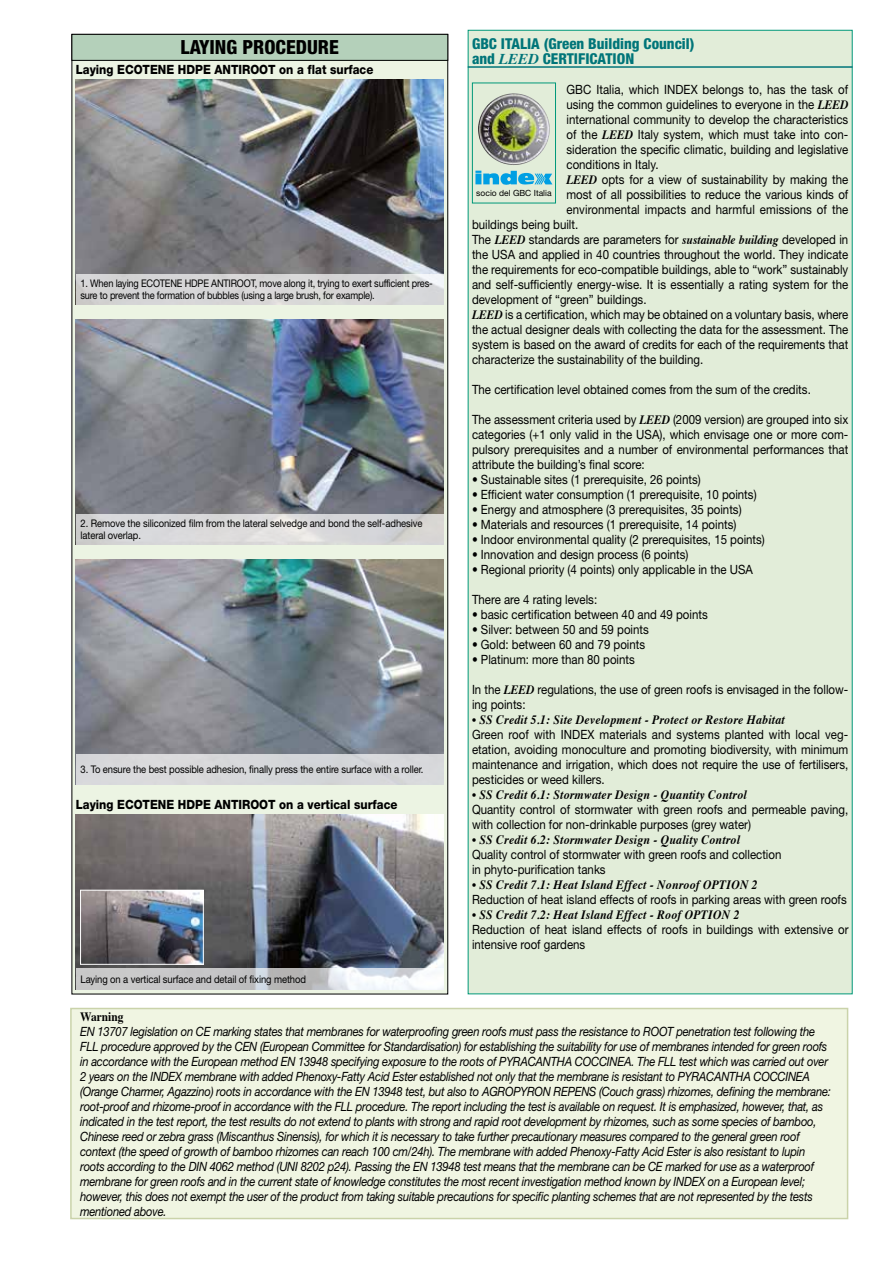
<style>
.page{position:relative;width:893px;height:1263px;background:#fff}
.page>*{position:absolute;margin:0;border:0;box-sizing:border-box;transform-origin:0 0}
.t1{font:800 condensed 19.5px "Helvetica Neue";color:#000}
.t2{font:800 condensed 15px/15px "Helvetica Neue";color:#007579}
.t3{font:12.75px/15px "Helvetica Neue";color:#000;scale:.9 1}
.t4{font:italic 12.75px/15px "Helvetica Neue";letter-spacing:-.02em;color:#000;scale:.88 1}
.t5{font:italic 700 12.75px "Times";letter-spacing:.02em;color:#000;scale:.92 1}
.t6{font:800 12.75px "Helvetica Neue";color:#000;scale:.9 1}
.t7{font:700 12.75px "Times";color:#000;scale:.9 1}
.t8{font:10.5px/12.8px "Helvetica Neue";letter-spacing:-.01em;color:#000;scale:.9 1}
.t9{font:10.5px/12.8px "Helvetica Neue";letter-spacing:-.01em;color:#000;scale:.88 1}
.t10{font:8.55px "Helvetica Neue";color:#000}
.s1{font-family:"Times";font-weight:700;font-style:italic;font-stretch:normal}
.s2{font-family:"Times";font-weight:700;font-style:italic}
</style>
<div class="page">
<div style="left:71px;top:1008px;width:777px;height:210px;background:#f0f5e2"></div>
<div style="left:70px;top:1008px;width:778px;height:211px;border:2px solid #cad3aa"></div>
<div style="left:468px;top:30px;width:385px;height:964px;background:#e2edd9"></div>
<hr style="left:468px;top:66px;width:385px;height:2px;background:#007579">
<img style="left:485px;top:93px;width:30px;height:15px">
<svg style="left:475px;top:171px;width:77px;height:14px"></svg>
<div style="left:472px;top:83px;width:84px;height:120px;border:1px solid #009879"></div>
<svg style="left:71px;top:61px;width:377px;height:933px;background:#e2e9da"></svg>
<svg style="left:71px;top:34px;width:377px;height:27px;background:#a6c0ac"></svg>
<img style="left:76px;top:79px;width:368px;height:225px">
<img style="left:76px;top:319px;width:368px;height:225px">
<img style="left:76px;top:559px;width:368px;height:225px">
<div style="left:76px;top:274px;width:367px;height:30px;background:#d6d6d7"></div>
<svg style="left:76px;top:514px;width:367px;height:30px;background:#d8d8d8"></svg>
<div style="left:76px;top:754px;width:367px;height:30px;background:#d7d8da"></div>
<img style="left:76px;top:814px;width:368px;height:176px">
<svg style="left:76px;top:968px;width:367px;height:22px"></svg>
<img style="left:82px;top:892px;width:120px;height:71px">
<div style="left:80px;top:890px;width:124px;height:75px;border:1px solid #fff"></div>
<h1 class="t1" style="left:181px;top:35px;width:160px">LAYING PROCEDURE</h1>
<p class="t6" style="left:76px;top:62px;width:332px">Laying ECOTENE HDPE ANTIROOT on a flat surface</p>
<p class="t9" style="left:81px;top:276px;width:402px">1. When laying ECOTENE HDPE ANTIROOT, move along it, trying to exert sufficient pres&shy;sure to prevent the formation of bubbles (using a large brush, for example).</p>
<p class="t8" style="left:81px;top:516px;width:381px">2. Remove the siliconized film from the lateral selvedge and bond the self-adhesive lateral overlap.</p>
<p class="t8" style="left:81px;top:763px;width:383px">3. To ensure the best possible adhesion, finally press the entire surface with a roller.</p>
<p class="t6" style="left:76px;top:797px;width:359px">Laying ECOTENE HDPE ANTIROOT on a vertical surface</p>
<p class="t8" style="left:81px;top:972px;width:252px">Laying on a vertical surface and detail of fixing method</p>
<p class="t2" style="left:472px;top:36px;width:224px">GBC ITALIA (Green Building Council) and <span class="s1">LEED</span> CERTIFICATION</p>
<p class="t3" style="left:566px;top:82px;width:314px">GBC Italia, which INDEX belongs to, has the task of</p>
<p class="t3" style="left:566px;top:97px;width:315px">using the common guidelines to everyone in the <span class="s2">LEED</span></p>
<p class="t3" style="left:566px;top:112px;width:315px">international community to develop the characteristics</p>
<p class="t3" style="left:566px;top:127px;width:315px">of the <span class="s2">LEED</span> Italy system, which must take into con-</p>
<p class="t3" style="left:566px;top:142px;width:315px">sideration the specific climatic, building and legislative</p>
<p class="t3" style="left:566px;top:157px;width:104px">conditions in Italy.</p>
<p class="t3" style="left:566px;top:172px;width:315px"><span class="s2">LEED</span> opts for a view of sustainability by making the</p>
<p class="t3" style="left:566px;top:187px;width:315px">most of all possibilities to reduce the various kinds of</p>
<p class="t3" style="left:566px;top:202px;width:315px">environmental impacts and harmful emissions of the</p>
<p class="t3" style="left:472px;top:217px;width:120px">buildings being built.</p>
<p class="t3" style="left:472px;top:232px;width:420px">The <span class="s2">LEED</span> standards are parameters for <span class="s2">sustainable building</span> developed in</p>
<p class="t3" style="left:472px;top:247px;width:420px">the USA and applied in 40 countries throughout the world. They indicate</p>
<p class="t3" style="left:472px;top:262px;width:420px">the requirements for eco-compatible buildings, able to “work” sustainably</p>
<p class="t3" style="left:472px;top:277px;width:420px">and self-sufficiently energy-wise. It is essentially a rating system for the</p>
<p class="t3" style="left:472px;top:292px;width:195px">development of “green” buildings.</p>
<p class="t3" style="left:472px;top:307px;width:420px"><span class="s2">LEED</span> is a certification, which may be obtained on a voluntary basis, where</p>
<p class="t3" style="left:472px;top:322px;width:420px">the actual designer deals with collecting the data for the assessment. The</p>
<p class="t3" style="left:472px;top:337px;width:420px">system is based on the award of credits for each of the requirements that</p>
<p class="t3" style="left:472px;top:352px;width:258px">characterize the sustainability of the building.</p>
<p class="t3" style="left:472px;top:382px;width:378px">The certification level obtained comes from the sum of the credits.</p>
<p class="t3" style="left:472px;top:412px;width:420px;text-align:justify">The assessment criteria used by <span class="s2">LEED</span> (2009 version) are grouped into six categories (+1 only valid in the USA), which envisage one or more com&shy;pulsory prerequisites and a number of environmental performances that attribute the building’s final score:</p>
<p class="t3" style="left:472px;top:472px;width:256px">• Sustainable sites (1 prerequisite, 26 points)</p>
<p class="t3" style="left:472px;top:487px;width:318px">• Efficient water consumption (1 prerequisite, 10 points)</p>
<p class="t3" style="left:472px;top:502px;width:301px">• Energy and atmosphere (3 prerequisites, 35 points)</p>
<p class="t3" style="left:472px;top:517px;width:295px">• Materials and resources (1 prerequisite, 14 points)</p>
<p class="t3" style="left:472px;top:532px;width:327px">• Indoor environmental quality (2 prerequisites, 15 points)</p>
<p class="t3" style="left:472px;top:547px;width:242px">• Innovation and design process (6 points)</p>
<p class="t3" style="left:472px;top:562px;width:314px">• Regional priority (4 points) only applicable in the USA</p>
<p class="t3" style="left:472px;top:592px;width:141px">There are 4 rating levels:</p>
<p class="t3" style="left:472px;top:607px;width:263px">• basic certification between 40 and 49 points</p>
<p class="t3" style="left:472px;top:622px;width:198px">• Silver: between 50 and 59 points</p>
<p class="t3" style="left:472px;top:637px;width:194px">• Gold: between 60 and 79 points</p>
<p class="t3" style="left:472px;top:652px;width:182px">• Platinum: more than 80 points</p>
<p class="t3" style="left:472px;top:682px;width:420px">In the <span class="s2">LEED</span> regulations, the use of green roofs is envisaged in the follow&shy;ing points:</p>
<p class="t5" style="left:472px;top:708px;width:341px">• SS Credit 5.1: Site Development - Protect or Restore Habitat</p>
<p class="t3" style="left:472px;top:727px;width:420px;text-align:justify">Green roof with INDEX materials and systems planted with local veg&shy;etation, avoiding monoculture and promoting biodiversity, with minimum maintenance and irrigation, which does not require the use of fertilisers, pesticides or weed killers.</p>
<p class="t5" style="left:472px;top:783px;width:300px">• SS Credit 6.1: Stormwater Design - Quantity Control</p>
<p class="t3" style="left:472px;top:802px;width:420px">Quantity control of stormwater with green roofs and permeable paving, with collection for non-drinkable purposes (grey water)</p>
<p class="t5" style="left:472px;top:828px;width:293px">• SS Credit 6.2: Stormwater Design - Quality Control</p>
<p class="t3" style="left:472px;top:847px;width:345px">Quality control of stormwater with green roofs and collection in phyto-purification tanks</p>
<p class="t5" style="left:472px;top:873px;width:312px">• SS Credit 7.1: Heat Island Effect - Nonroof OPTION 2</p>
<p class="t3" style="left:472px;top:892px;width:418px">Reduction of heat island effects of roofs in parking areas with green roofs</p>
<p class="t5" style="left:472px;top:903px;width:292px">• SS Credit 7.2: Heat Island Effect - Roof OPTION 2</p>
<p class="t3" style="left:472px;top:922px;width:420px">Reduction of heat island effects of roofs in buildings with extensive or intensive roof gardens</p>
<p class="t10" style="left:476px;top:188px;width:77px">socio del GBC Italia</p>
<p class="t7" style="left:80px;top:1004px;width:50px">Warning</p>
<p class="t4" style="left:80px;top:1024px;width:855px">EN 13707 legislation on CE marking states that membranes for waterproofing green roofs must pass the resistance to ROOT penetration test following the FLL procedure approved by the CEN (European Committee for Standardisation) for establishing the suitability for use of membranes intended for green roofs in accordance with the European method EN 13948 specifying exposure to the roots of PYRACANTHA COCCINEA. The FLL test which was carried out over 2 years on the INDEX membrane with added Phenoxy-Fatty Acid Ester established not only that the membrane is resistant to PYRACANTHA COCCINEA (Orange Charmer, Agazzino) roots in accordance with the EN 13948 test, but also to AGROPYRON REPENS (Couch grass) rhizomes, defining the membrane: root-proof and rhizome-proof in accordance with the FLL procedure. The report including the test is available on request. It is emphasized, however, that, as indicated in the test report, the test results do not extend to plants with strong and rapid root development by rhizomes, such as some species of bamboo, Chinese reed or zebra grass (Miscanthus Sinensis), for which it is necessary to take further precautionary measures compared to the general green roof context (the speed of growth of bamboo rhizomes can reach 100 cm/24h). The membrane with added Phenoxy-Fatty Acid Ester is also resistant to lupin roots according to the DIN 4062 method (UNI 8202 p24). Passing the EN 13948 test means that the membrane can be CE marked for use as a waterproof membrane for green roofs and in the current state of knowledge constitutes the most recent investigation method known by INDEX on a European level; however, this does not exempt the user of the product from taking suitable precautions for specific planting schemes that are not represented by the tests mentioned above.</p>
</div>
